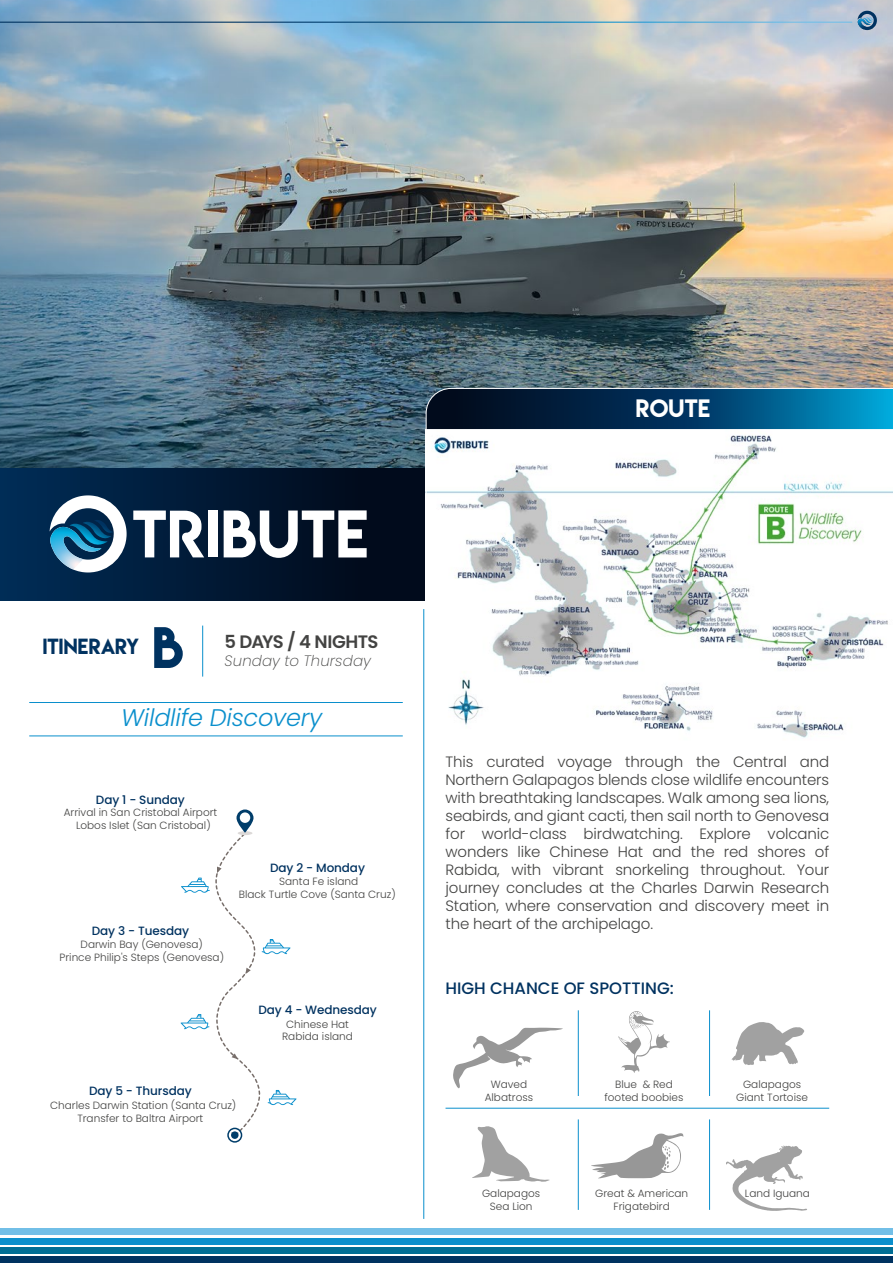
<style>
.page{position:relative;width:893px;height:1263px;background:#fff}
.page>*{position:absolute;margin:0;border:0;box-sizing:border-box;transform-origin:0 0}
.t1{font:52.05px "Lemon Milk";color:#003260}
.t2{font:italic 300 24px "Poppins";letter-spacing:-.01em;color:#0a8fcc}
.t3{font:22.35px "Lemon Milk";color:#fff}
.t4{font:19.5px "Lemon Milk";letter-spacing:-.01em;color:#003260}
.t5{font:600 18px "Poppins";letter-spacing:-.04em;color:#434342}
.t6{font:500 16.5px "Poppins";color:#003260}
.t7{font:300 15px/18px "Poppins";letter-spacing:-.01em;color:#434342;text-align:justify}
.t8{font:italic 200 15px "Poppins";letter-spacing:.01em;color:#434342}
.t9{font:500 12px "Poppins";letter-spacing:-.01em;color:#003260}
.t10{font:300 10.5px/12.6px "Poppins";color:#434342;text-align:center}
</style>
<div class="page">
<img style="left:0;top:0;width:893px;height:468px">
<div style="left:0;top:468px;width:428px;height:132px;background:linear-gradient(to right,#002c56,#010614)"></div>
<div style="left:208px;top:510px;width:10px;height:47px;background:#fff"></div>
<svg style="left:224px;top:510px;width:143px;height:48px"></svg>
<svg style="left:133px;top:510px;width:71px;height:47px"></svg>
<svg style="left:49px;top:495px;width:78px;height:77px"></svg>
<hr style="left:202px;top:626px;width:1px;height:51px;background:#0a8fcc">
<hr style="left:423px;top:609px;width:1px;height:610px;background:#0a8fcc">
<hr style="left:446px;top:1108px;width:383px;height:1px;background:#0a8fcc">
<hr style="left:578px;top:1010px;width:1px;height:86px;background:#0a8fcc">
<hr style="left:578px;top:1119px;width:1px;height:91px;background:#0a8fcc">
<hr style="left:709px;top:1010px;width:1px;height:86px;background:#0a8fcc">
<hr style="left:709px;top:1119px;width:1px;height:91px;background:#0a8fcc">
<svg style="left:472px;top:1126px;width:78px;height:56px"></svg>
<svg style="left:425px;top:388px;width:468px;height:350px"></svg>
<div style="left:227px;top:1128px;width:15px;height:15px;border:2px solid #003d6a;border-radius:50%"></div>
<svg style="left:181px;top:809px;width:115px;height:329px"></svg>
<svg style="left:732px;top:1022px;width:72px;height:43px"></svg>
<svg style="left:726px;top:1145px;width:81px;height:66px"></svg>
<svg style="left:618px;top:1011px;width:52px;height:62px"></svg>
<svg style="left:591px;top:1133px;width:92px;height:45px"></svg>
<svg style="left:453px;top:1027px;width:110px;height:62px"></svg>
<div style="left:0;top:1256px;width:893px;height:7px;background:#003260"></div>
<div style="left:0;top:1247px;width:893px;height:6px;background:#006e95"></div>
<div style="left:0;top:1238px;width:893px;height:6px;background:#0a8fcc"></div>
<div style="left:0;top:1228px;width:893px;height:7px;background:#72bfe7"></div>
<hr style="left:29px;top:735px;width:374px;height:1px;background:#0a8fcc">
<hr style="left:29px;top:702px;width:374px;height:1px;background:#0a8fcc">
<svg style="left:857px;top:11px;width:20px;height:19px"></svg>
<hr style="left:0;top:22px;width:852px;height:1px;background:#fff">
<h3 class="t3" style="left:636px;top:393px;width:76px">ROUTE</h3>
<h3 class="t4" style="left:43px;top:633px;width:98px">ITINERARY</h3>
<h1 class="t1" style="left:152px;top:612px;width:33px">b</h1>
<p class="t5" style="left:225px;top:632px;width:155px">5 DAYS / 4 NIGHTS</p>
<p class="t8" style="left:225px;top:652px;width:148px">Sunday to Thursday</p>
<h2 class="t2" style="left:121px;top:704px;width:203px">Wildlife Discovery</h2>
<p class="t9" style="left:96px;top:793px;width:90px">Day 1 - Sunday</p>
<p class="t10" style="left:64px;top:806px;width:155px">Arrival in San Cristobal Airport<br>Lobos Islet (San Cristobal)</p>
<p class="t9" style="left:92px;top:923px;width:99px">Day 3 - Tuesday</p>
<p class="t10" style="left:60px;top:938px;width:166px">Darwin Bay (Genovesa)<br>Prince Philip's Steps (Genovesa)</p>
<p class="t9" style="left:270px;top:860px;width:96px">Day 2 - Monday</p>
<p class="t10" style="left:239px;top:875px;width:158px">Santa Fe island<br>Black Turtle Cove (Santa Cruz)</p>
<p class="t9" style="left:258px;top:1003px;width:120px">Day 4 - Wednesday</p>
<p class="t10" style="left:282px;top:1018px;width:72px">Chinese Hat<br>Rabida island</p>
<p class="t9" style="left:89px;top:1084px;width:104px">Day 5 - Thursday</p>
<p class="t10" style="left:50px;top:1099px;width:188px">Charles Darwin Station (Santa Cruz)<br>Transfer to Baltra Airport</p>
<p class="t7" style="left:446px;top:753px;width:385px">This curated voyage through the Central and Northern Galapagos blends close wildlife encounters with breathtaking landscapes. Walk among sea lions, seabirds, and giant cacti, then sail north to Genovesa for world-class birdwatching. Explore volcanic wonders like Chinese Hat and the red shores of Rabida, with vibrant snorkeling throughout. Your journey concludes at the Charles Darwin Research Station, where conservation and discovery meet in the heart of the archipelago.</p>
<p class="t6" style="left:446px;top:979px;width:230px">HIGH CHANCE OF SPOTTING:</p>
<p class="t10" style="left:485px;top:1077px;width:50px;line-height:13.5px">Waved<br>Albatross</p>
<p class="t10" style="left:604px;top:1077px;width:81px;line-height:13.5px">Blue &amp; Red footed boobies</p>
<p class="t10" style="left:736px;top:1077px;width:73px;line-height:13.5px">Galapagos<br>Giant Tortoise</p>
<p class="t10" style="left:482px;top:1186px;width:60px;line-height:13.5px">Galapagos<br>Sea Lion</p>
<p class="t10" style="left:595px;top:1186px;width:95px;line-height:13.5px">Great &amp; American<br>Frigatebird</p>
<p class="t10" style="left:745px;top:1187px;width:67px">Land Iguana</p>
</div>
